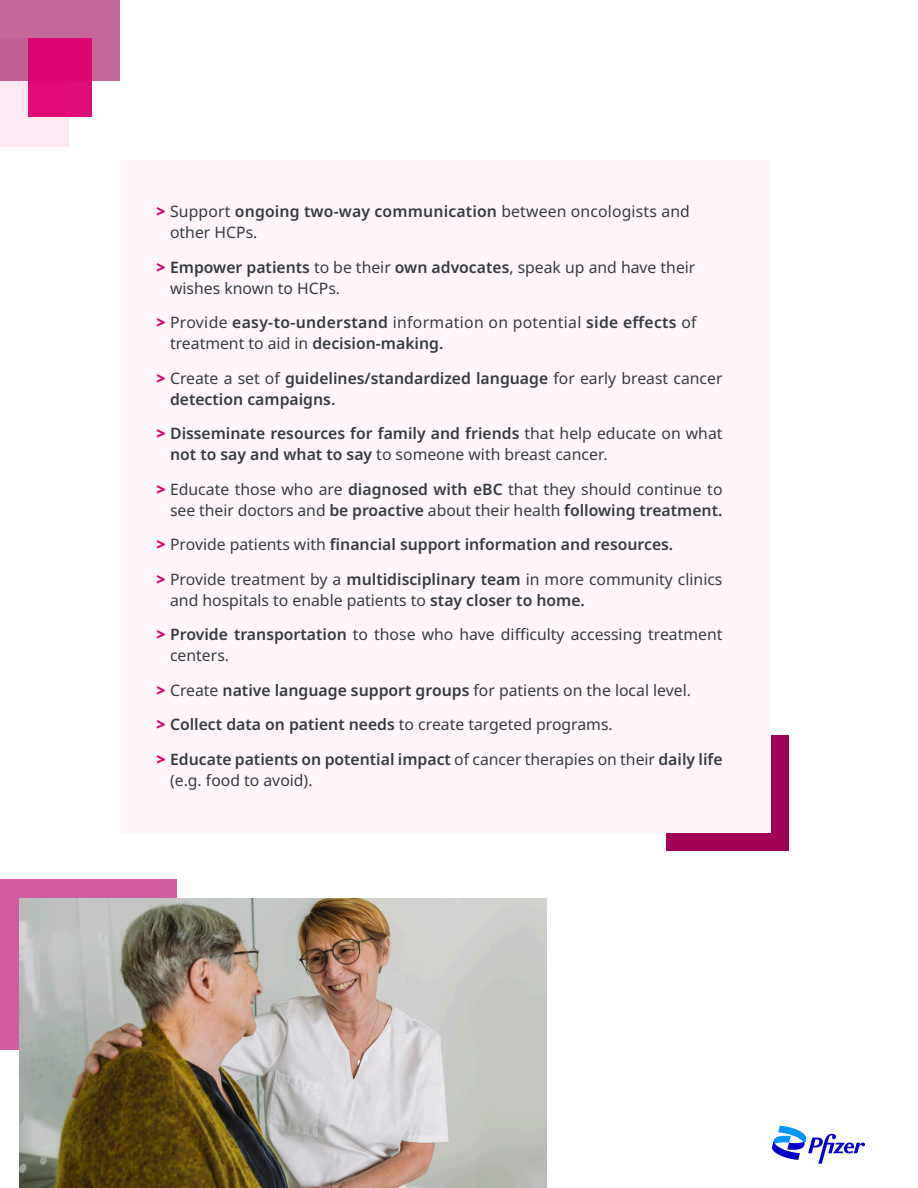
<style>
.page{position:relative;width:918px;height:1188px;background:#fff}
.page>*{position:absolute;margin:0;border:0;box-sizing:border-box;transform-origin:0 0}
.t1{font:15.75px/21px "Noto Sans";color:#353b3e}
.t2{font:600 15.75px/21px "Noto Sans";color:#353b3e}
.t3{font:15.75px/21px "Noto Sans";letter-spacing:.02em;color:#353b3e}
.s1{font-weight:900;color:#e00070}
.s2{font-weight:600}
.s3{font-weight:400}
</style>
<div class="page">
<div style="left:0;top:38px;width:68px;height:109px;background:#fce9f3"></div>
<div style="left:0;top:0;width:120px;height:81px;background:#c6679a"></div>
<div style="left:28px;top:38px;width:64px;height:79px;background:#e00070"></div>
<svg style="left:773px;top:1126px;width:92px;height:38px"></svg>
<div style="left:666px;top:735px;width:123px;height:115px;background:#a00258"></div>
<div style="left:120px;top:160px;width:651px;height:673px;background:#fef6fa"></div>
<div style="left:0;top:879px;width:177px;height:170px;background:#d35ba0"></div>
<img style="left:20px;top:898px;width:526px;height:290px">
<p class="t1" style="left:170px;top:201px;width:521px;text-indent:-14px"><span class="s1">&gt;</span> Support <span class="s2">ongoing two-way communication</span> between oncologists and other HCPs.</p>
<p class="t1" style="left:170px;top:257px;width:527px;text-indent:-14px"><span class="s1">&gt;</span> <span class="s2">Empower patients</span> to be their <span class="s2">own advocates</span>, speak up and have their wishes known to HCPs.</p>
<p class="t3" style="left:170px;top:312px;width:528px;text-indent:-14px"><span class="s1">&gt;</span> Provide <span class="s2">easy-to-understand</span> information on potential <span class="s2">side effects</span> of treatment to aid in <span class="s2">decision-making.</span></p>
<p class="t2" style="left:170px;top:368px;width:554px;text-indent:-14px"><span class="s1">&gt;</span> <span class="s3">Create a set of</span> guidelines/standardized language <span class="s3">for early breast cancer </span>detection campaigns.</p>
<p class="t2" style="left:170px;top:423px;width:554px;text-indent:-14px"><span class="s1">&gt;</span> Disseminate resources for family and friends <span class="s3">that help educate on what </span>not to say and what to say <span class="s3">to someone with breast cancer.</span></p>
<p class="t1" style="left:157px;top:479px;width:567px;text-align:right"><span class="s1">&gt;</span> Educate those who are <span class="s2">diagnosed with eBC</span> that they should continue to see their doctors and <span class="s2">be proactive</span> about their health <span class="s2">following treatment.</span></p>
<p class="t2" style="left:157px;top:534px;width:518px"><span class="s1">&gt;</span> <span class="s3">Provide patients with</span> financial support information and resources.</p>
<p class="t1" style="left:170px;top:569px;width:554px;text-indent:-14px"><span class="s1">&gt;</span> Provide treatment by a <span class="s2">multidisciplinary team</span> in more community clinics and hospitals to enable patients to <span class="s2">stay closer to home.</span></p>
<p class="t1" style="left:170px;top:624px;width:554px;text-indent:-13px"><span class="s1">&gt;</span> <span class="s2">Provide transportation</span> to those who have difficulty accessing treatment centers.</p>
<p class="t1" style="left:157px;top:680px;width:536px"><span class="s1">&gt;</span> Create <span class="s2">native language support groups</span> for patients on the local level.</p>
<p class="t2" style="left:157px;top:714px;width:458px"><span class="s1">&gt;</span> Collect data on patient needs <span class="s3">to create targeted programs.</span></p>
<p class="t1" style="left:170px;top:749px;width:554px;text-indent:-14px"><span class="s1">&gt;</span> <span class="s2">Educate patients on potential impact</span> of cancer therapies on their <span class="s2">daily life </span>(e.g. food to avoid).</p>
</div>
